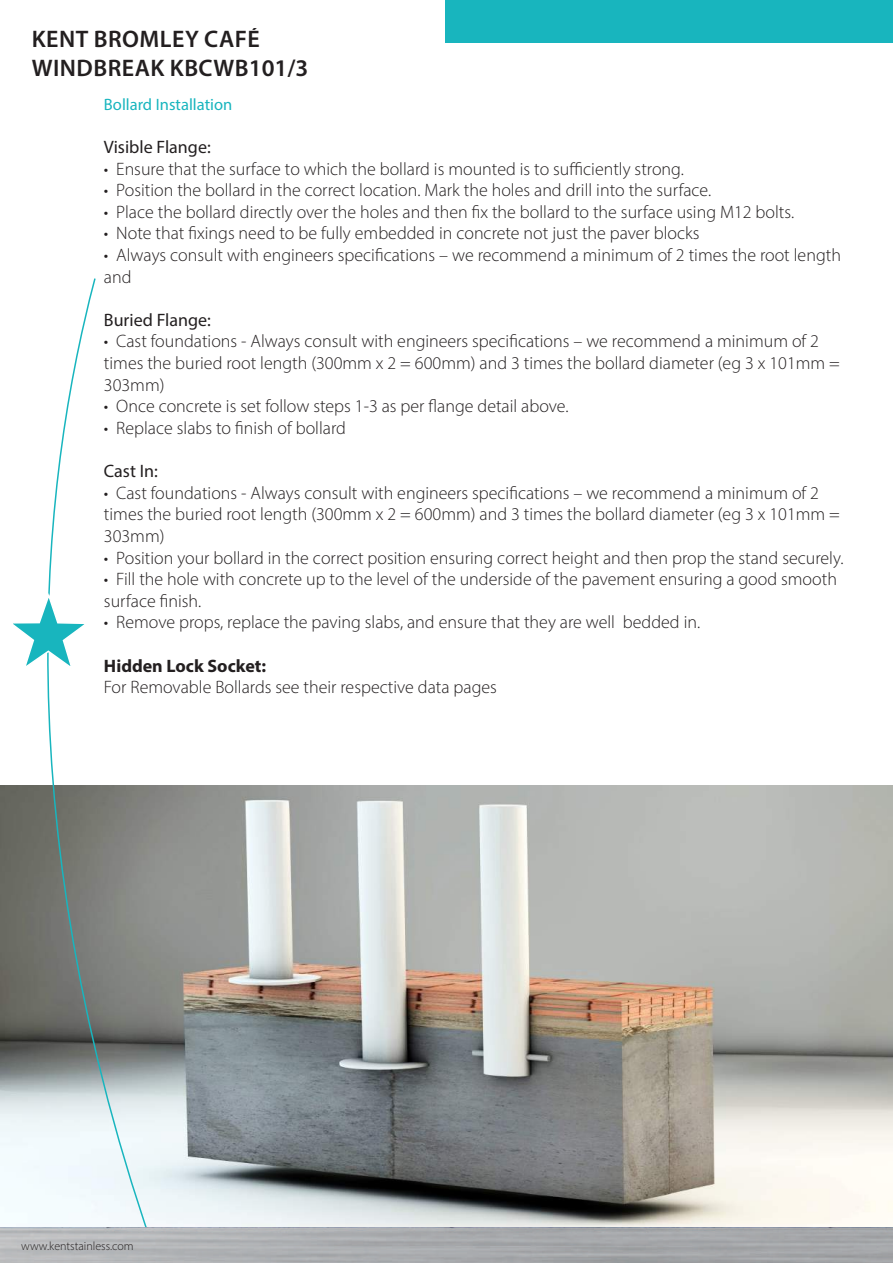
<style>
.page{position:relative;width:893px;height:1263px;background:#fff}
.page>*{position:absolute;margin:0;border:0;box-sizing:border-box;transform-origin:0 0}
.t1{font:600 24px/28.8px "Myriad Pro";letter-spacing:.02em;color:#231f20}
.t2{font:300 18px/21.6px "Myriad Pro";color:#231f20}
.t3{font:18px "Myriad Pro";color:#231f20}
.t4{font:700 18px "Myriad Pro";color:#231f20}
.t5{font:16.5px "Myriad Pro";color:#18b5be}
.t6{font:300 12px "Myriad Pro";color:#231f20}
</style>
<div class="page">
<img style="left:186px;top:785px;width:707px;height:442px">
<div style="left:445px;top:0;width:448px;height:43px;background:#18b5be"></div>
<svg style="left:0;top:278px;width:186px;height:949px"></svg>
<img style="left:0;top:1227px;width:893px;height:36px">
<svg style="left:6px;top:591px;width:85px;height:80px"></svg>
<h1 class="t1" style="left:32px;top:24px;width:278px">KENT BROMLEY CAFÉ<br>WINDBREAK KBCWB101/3</h1>
<p class="t5" style="left:104px;top:94px;width:130px">Bollard Installation</p>
<p class="t3" style="left:104px;top:136px;width:108px">Visible Flange:</p>
<p class="t2" style="left:104px;top:158px;width:581px">• Ensure that the surface to which the bollard is mounted is to sufficiently strong.</p>
<p class="t2" style="left:104px;top:179px;width:609px">• Position the bollard in the correct location. Mark the holes and drill into the surface.</p>
<p class="t2" style="left:104px;top:201px;width:692px">• Place the bollard directly over the holes and then fix the bollard to the surface using M12 bolts.</p>
<p class="t2" style="left:104px;top:222px;width:597px">• Note that fixings need to be fully embedded in concrete not just the paver blocks</p>
<p class="t2" style="left:104px;top:244px;width:738px">• Always consult with engineers specifications – we recommend a minimum of 2 times the root length and</p>
<p class="t3" style="left:104px;top:309px;width:109px">Buried Flange:</p>
<p class="t2" style="left:104px;top:330px;width:738px">• Cast foundations - Always consult with engineers specifications – we recommend a minimum of 2 times the buried root length (300mm x 2 = 600mm) and 3 times the bollard diameter (eg 3 x 101mm =<br>303mm)</p>
<p class="t2" style="left:104px;top:395px;width:466px">• Once concrete is set follow steps 1-3 as per flange detail above.</p>
<p class="t2" style="left:104px;top:417px;width:244px">• Replace slabs to finish of bollard</p>
<p class="t3" style="left:104px;top:460px;width:56px">Cast In:</p>
<p class="t2" style="left:104px;top:482px;width:738px">• Cast foundations - Always consult with engineers specifications – we recommend a minimum of 2 times the buried root length (300mm x 2 = 600mm) and 3 times the bollard diameter (eg 3 x 101mm =<br>303mm)</p>
<p class="t2" style="left:104px;top:546px;width:741px">• Position your bollard in the correct position ensuring correct height and then prop the stand securely.</p>
<p class="t2" style="left:104px;top:568px;width:735px">• Fill the hole with concrete up to the level of the underside of the pavement ensuring a good smooth surface finish.</p>
<p class="t2" style="left:104px;top:611px;width:598px">• Remove props, replace the paving slabs, and ensure that they are well bedded in.</p>
<p class="t4" style="left:104px;top:654px;width:164px">Hidden Lock Socket:</p>
<p class="t2" style="left:104px;top:676px;width:394px">For Removable Bollards see their respective data pages</p>
<p class="t6" style="left:21px;top:1239px;width:114px">www.kentstainless.com</p>
</div>
